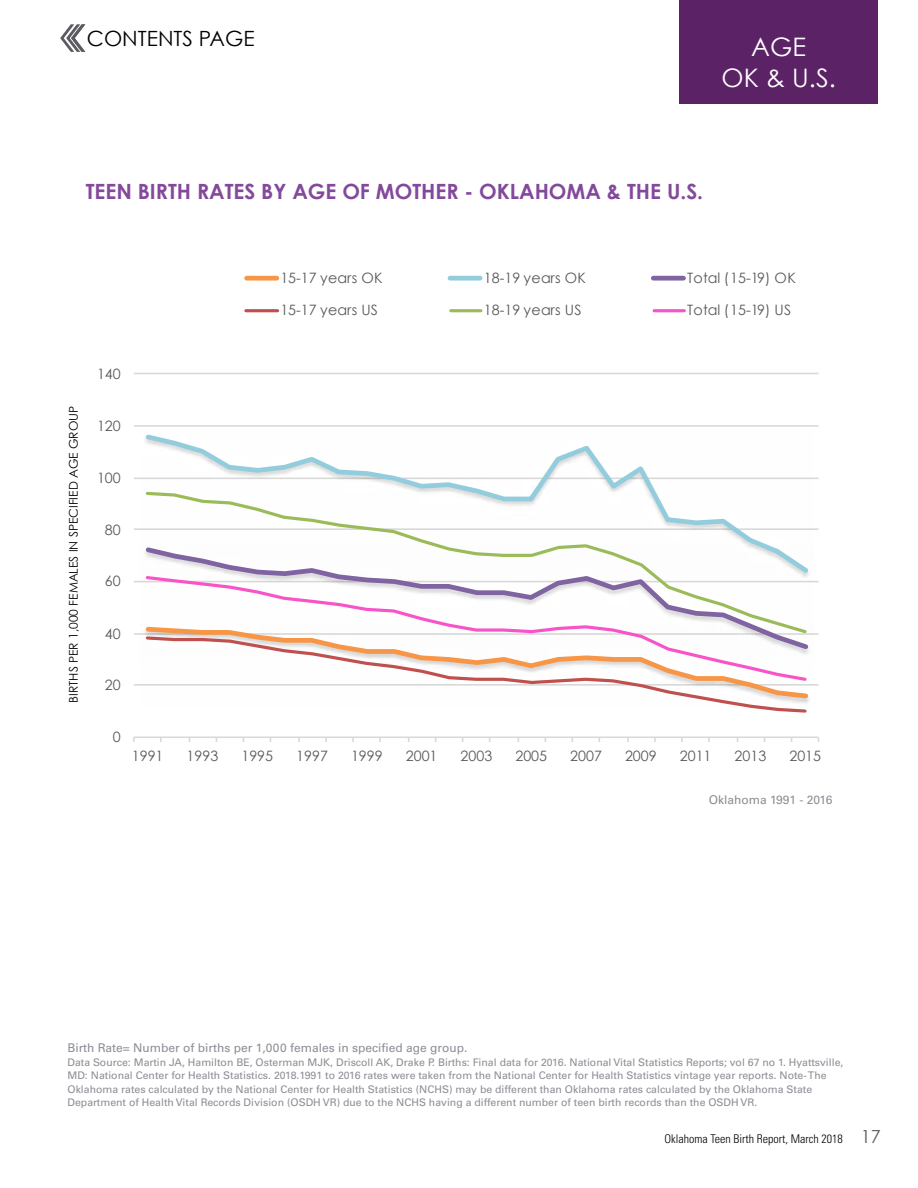
<style>
.page{position:relative;width:918px;height:1188px;background:#fff}
.page>*{position:absolute;margin:0;border:0;box-sizing:border-box;transform-origin:0 0}
.t1{font:25.5px/30.6px "Century Gothic";color:#fff;text-align:center}
.t2{font:700 21px "Century Gothic";color:#83499b}
.t3{font:21px "Century Gothic";color:#000}
.t4{font:14.25px "Century Gothic";color:#595959}
.t5{font:12px "Univers LT";color:#8c8d95}
.t6{font:12px "Century Gothic";color:#000}
.t7{font:300 condensed 12px "Univers LT";color:#000}
.t8{font:10.5px/13.5px "Univers LT";color:#8c8d95}
.s1{font-family:"Century Gothic";font-weight:400;font-stretch:normal;font-size:18px;color:#5b5b61}
</style>
<div class="page">
<div style="left:679px;top:0;width:199px;height:104px;background:#5c2266"></div>
<svg style="left:60px;top:24px;width:25px;height:28px"></svg>
<hr style="left:134px;top:684px;width:685px;height:2px;background:#d9d9d9">
<hr style="left:134px;top:633px;width:685px;height:2px;background:#d9d9d9">
<hr style="left:134px;top:581px;width:685px;height:1px;background:#d9d9d9">
<hr style="left:134px;top:528px;width:685px;height:2px;background:#d9d9d9">
<hr style="left:134px;top:478px;width:685px;height:1px;background:#d9d9d9">
<hr style="left:134px;top:425px;width:685px;height:2px;background:#d9d9d9">
<hr style="left:134px;top:373px;width:685px;height:1px;background:#d9d9d9">
<hr style="left:134px;top:736px;width:685px;height:2px;background:#d9d9d9">
<svg style="left:142px;top:434px;width:670px;height:95px"></svg>
<svg style="left:144px;top:683px;width:664px;height:30px"></svg>
<svg style="left:144px;top:490px;width:665px;height:84px"></svg>
<svg style="left:144px;top:574px;width:665px;height:109px"></svg>
<div style="left:247px;top:276px;width:30px;height:5px;background:#f79646"></div>
<div style="left:450px;top:276px;width:30px;height:5px;background:#93cddd"></div>
<div style="left:653px;top:276px;width:31px;height:5px;background:#8064a2"></div>
<hr style="left:246px;top:309px;width:32px;height:3px;background:#c0504d">
<hr style="left:451px;top:309px;width:30px;height:3px;background:#9bbb59">
<hr style="left:654px;top:309px;width:30px;height:3px;background:#f854ca">
<h2 class="t3" style="left:87px;top:26px;width:169px">CONTENTS PAGE</h2>
<h1 class="t1" style="left:722px;top:31px;width:116px">AGE<br>OK &amp; U.S.</h1>
<h2 class="t2" style="left:86px;top:178px;width:619px">TEEN BIRTH RATES BY AGE OF MOTHER - OKLAHOMA &amp; THE U.S.</h2>
<p class="t6" style="left:66px;top:703px;width:298px;rotate:-90deg">BIRTHS PER 1,000 FEMALES IN SPECIFIED AGE GROUP</p>
<h3 class="t4" style="left:280px;top:268px;width:104px">15-17 years OK</h3>
<h3 class="t4" style="left:484px;top:268px;width:104px">18-19 years OK</h3>
<h3 class="t4" style="left:687px;top:268px;width:110px">Total (15-19) OK</h3>
<h3 class="t4" style="left:280px;top:300px;width:99px">15-17 years US</h3>
<h3 class="t4" style="left:484px;top:300px;width:99px">18-19 years US</h3>
<h3 class="t4" style="left:687px;top:300px;width:105px">Total (15-19) US</h3>
<h3 class="t4" style="left:97px;top:364px;width:25px">140</h3>
<h3 class="t4" style="left:97px;top:416px;width:25px">120</h3>
<h3 class="t4" style="left:97px;top:468px;width:25px">100</h3>
<h3 class="t4" style="left:105px;top:520px;width:17px">80</h3>
<h3 class="t4" style="left:105px;top:571px;width:17px">60</h3>
<h3 class="t4" style="left:105px;top:624px;width:17px">40</h3>
<h3 class="t4" style="left:105px;top:675px;width:17px">20</h3>
<h3 class="t4" style="left:113px;top:727px;width:9px">0</h3>
<h3 class="t4" style="left:132px;top:746px;width:33px">1991</h3>
<h3 class="t4" style="left:187px;top:746px;width:33px">1993</h3>
<h3 class="t4" style="left:241px;top:746px;width:33px">1995</h3>
<h3 class="t4" style="left:296px;top:746px;width:33px">1997</h3>
<h3 class="t4" style="left:351px;top:746px;width:33px">1999</h3>
<h3 class="t4" style="left:406px;top:746px;width:33px">2001</h3>
<h3 class="t4" style="left:461px;top:746px;width:33px">2003</h3>
<h3 class="t4" style="left:515px;top:746px;width:33px">2005</h3>
<h3 class="t4" style="left:570px;top:746px;width:33px">2007</h3>
<h3 class="t4" style="left:625px;top:746px;width:33px">2009</h3>
<h3 class="t4" style="left:680px;top:746px;width:33px">2011</h3>
<h3 class="t4" style="left:735px;top:746px;width:33px">2013</h3>
<h3 class="t4" style="left:789px;top:746px;width:33px">2015</h3>
<p class="t5" style="left:709px;top:793px;width:125px">Oklahoma 1991 - 2016</p>
<p class="t5" style="left:68px;top:1041px;width:401px">Birth Rate= Number of births per 1,000 females in specified age group.</p>
<p class="t8" style="left:68px;top:1055px;width:777px">Data Source: Martin JA, Hamilton BE, Osterman MJK, Driscoll AK, Drake P. Births: Final data for 2016. National Vital Statistics Reports; vol 67 no 1. Hyattsville, MD: National Center for Health Statistics. 2018.1991 to 2016 rates were taken from the National Center for Health Statistics vintage year reports. Note- The Oklahoma rates calculated by the National Center for Health Statistics (NCHS) may be different than Oklahoma rates calculated by the Oklahoma State Department of Health Vital Records Division (OSDH VR) due to the NCHS having a different number of teen birth records than the OSDH VR.</p>
<p class="t7" style="left:664px;top:1131px;width:218px">Oklahoma Teen Birth Report, March 2018 <span class="s1">17</span></p>
</div>
